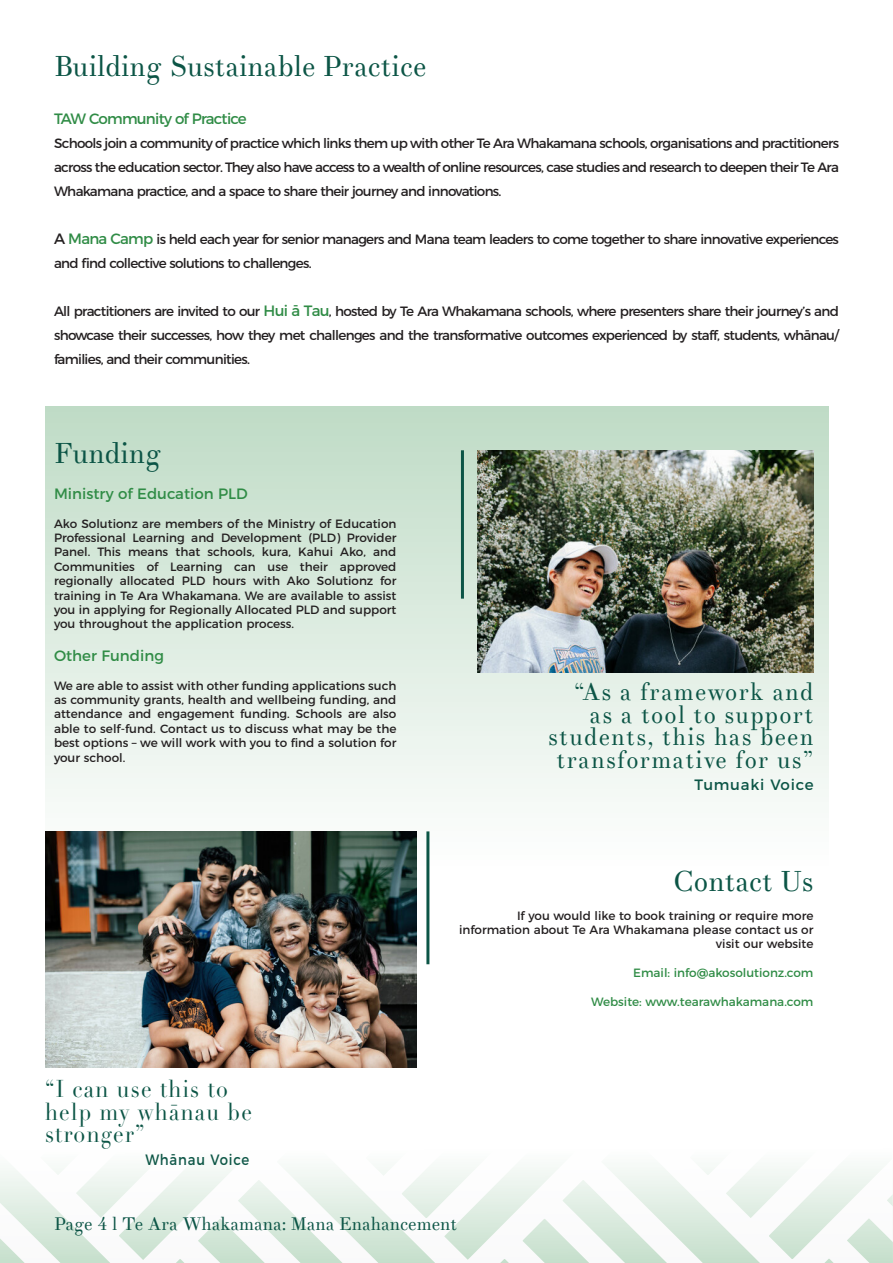
<style>
.page{position:relative;width:893px;height:1263px;background:#fff}
.page>*{position:absolute;margin:0;border:0;box-sizing:border-box;transform-origin:0 0}
.t1{font:28.5px "Theano Didot";color:#0c5546}
.Body_Text_2{font:24px/22.5px "Theano Didot";letter-spacing:.05em;color:#0c5546;text-align:right}
.Body_Text_2-2{font:24px/22.5px "Didot LT Pro";letter-spacing:.06em;color:#0c5546;scale:.88 1}
.t2{font:18px "Theano Didot";color:#0c5546}
.t3{font:15px "Montserrat";color:#308c46}
.t4{font:15px "Montserrat";letter-spacing:-.05em;color:#308c46}
.Body_Text_2-3{font:15px "Montserrat";letter-spacing:.05em;color:#0c5546}
.Body_Text_2-4{font:15px "Montserrat";letter-spacing:.05em;color:#0c5546;scale:.89 1}
.t5{font:13.5px/24px "Montserrat";letter-spacing:-.05em;color:#231f20;text-align:justify}
.t6{font:12px/14.4px "Montserrat";color:#231f20;text-align:justify}
.t7{font:12px "Montserrat";color:#308c46}
.s1{font-size:15px}
.s2{font-size:15px;color:#308c46}
</style>
<div class="page">
<hr style="left:426px;top:831px;width:3px;height:133px;background:#0c5546">
<svg style="left:0;top:1168px;width:893px;height:95px"></svg>
<div style="left:45px;top:407px;width:783px;height:462px;background:linear-gradient(to bottom,#bfdbc5,#fefefe)"></div>
<img style="left:45px;top:831px;width:372px;height:237px">
<img style="left:477px;top:450px;width:336px;height:222px">
<hr style="left:461px;top:450px;width:3px;height:149px;background:#0c5546">
<p class="t1" style="left:54px;top:49px;width:374px">Building Sustainable Practice</p>
<p class="t4" style="left:54px;top:107px;width:194px">TAW Community of Practice</p>
<p class="t5" style="left:54px;top:130px;width:786px">Schools join a community of practice which links them up with other Te Ara Whakamana schools, organisations and practitioners across the education sector. They also have access to a wealth of online resources, case studies and research to deepen their Te Ara Whakamana practice, and a space to share their journey and innovations.</p>
<p class="t5" style="left:54px;top:226px;width:786px"><span class="s1">A</span> <span class="s2">Mana Camp</span> is held each year for senior managers and Mana team leaders to come together to share innovative experiences and find collective solutions to challenges.</p>
<p class="t5" style="left:54px;top:298px;width:786px">All practitioners are invited to our <span class="s2">Hui ā Tau</span>, hosted by Te Ara Whakamana schools, where presenters share their journey’s and showcase their successes, how they met challenges and the transformative outcomes experienced by staff, students, whānau/ families, and their communities.</p>
<p class="t1" style="left:54px;top:435px;width:109px">Funding</p>
<p class="t3" style="left:54px;top:481px;width:195px">Ministry of Education PLD</p>
<p class="t6" style="left:54px;top:515px;width:344px">Ako Solutionz are members of the Ministry of Education Professional Learning and Development (PLD) Provider Panel. This means that schools, kura, Kahui Ako, and Communities of Learning can use their approved regionally allocated PLD hours with Ako Solutionz for training in Te Ara Whakamana. We are available to assist you in applying for Regionally Allocated PLD and support you throughout the application process.</p>
<p class="t3" style="left:54px;top:643px;width:111px">Other Funding</p>
<p class="t6" style="left:54px;top:677px;width:344px">We are able to assist with other funding applications such as community grants, health and wellbeing funding, and attendance and engagement funding. Schools are also able to self-fund. Contact us to discuss what may be the best options – we will work with you to find a solution for your school.</p>
<p class="Body_Text_2" style="left:548px;top:681px;width:267px">“As a framework and as a tool to support students, this has been transformative for us”</p>
<p class="Body_Text_2-3" style="left:694px;top:773px;width:120px">Tumuaki Voice</p>
<p class="Body_Text_2-2" style="left:45px;top:1078px;width:237px">“I can use this to help my whānau be stronger”</p>
<p class="Body_Text_2-4" style="left:145px;top:1147px;width:118px">Whānau Voice</p>
<p class="t1" style="left:673px;top:863px;width:142px">Contact Us</p>
<p class="t6" style="left:459px;top:907px;width:356px;text-align:right">If you would like to book training or require more information about Te Ara Whakamana please contact us or visit our website</p>
<p class="t7" style="left:633px;top:963px;width:182px">Email: info@akosolutionz.com</p>
<p class="t7" style="left:591px;top:992px;width:224px">Website: www.tearawhakamana.com</p>
<p class="t2" style="left:54px;top:1212px;width:405px">Page 4 l Te Ara Whakamana: Mana Enahancement</p>
</div>
